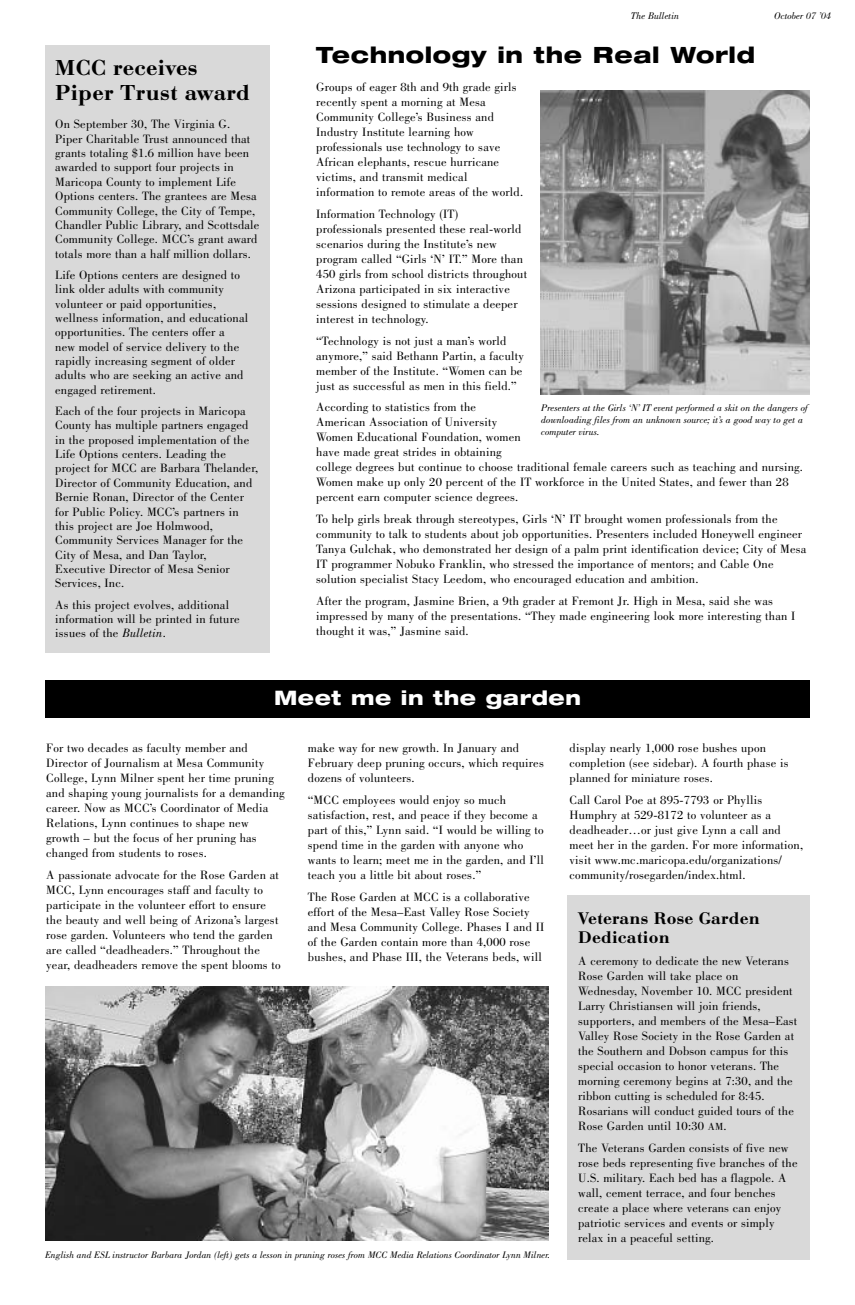
<style>
.page{position:relative;width:855px;height:1305px;background:#fff}
.page>*{position:absolute;margin:0;border:0;box-sizing:border-box;transform-origin:0 0}
.t1{font:600 22.5px/25px "Bodoni";letter-spacing:.015em;color:#000}
.t2{font:800 expanded 22.5px "Helvetica Neue";letter-spacing:.025em;color:#000}
.t3{font:800 expanded 20px "Helvetica Neue";letter-spacing:.025em;color:#fff}
.t4{font:600 17.5px/18.8px "Bodoni";letter-spacing:.015em;color:#000}
.t5{font:12.5px/15px "Bodoni";letter-spacing:.015em;color:#000}
.t6{font:italic 10px/12px "Bodoni";color:#000}
.t7{font:italic 9.75px "Bodoni";color:#000}
.s1{font-style:italic}
.s2{font-size:10.62px}
</style>
<div class="page">
<div style="left:568px;top:895px;width:242px;height:365px;background:#d9d9d9"></div>
<div style="left:45px;top:45px;width:225px;height:607px;background:#d9d9d9"></div>
<img style="left:540px;top:90px;width:270px;height:304px">
<div style="left:45px;top:680px;width:765px;height:38px;background:#000"></div>
<img style="left:46px;top:986px;width:503px;height:255px">
<h1 class="t1" style="left:55px;top:55px;width:196px">MCC receives<br>Piper Trust award</h1>
<p class="t5" style="left:55px;top:118px;width:206px;line-height:14.4px">On September 30, The Virginia G.<br>Piper Charitable Trust announced that grants totaling $1.6 million have been awarded to support four projects in Maricopa County to implement Life Options centers. The grantees are Mesa Community College, the City of Tempe, Chandler Public Library, and Scottsdale Community College. MCC’s grant award totals more than a half million dollars.</p>
<p class="t5" style="left:55px;top:269px;width:195px;line-height:14.4px">Life Options centers are designed to link older adults with community volunteer or paid opportunities, wellness information, and educational opportunities. The centers offer a<br>new model of service delivery to the rapidly increasing segment of older adults who are seeking an active and engaged retirement.</p>
<p class="t5" style="left:55px;top:405px;width:204px;line-height:14.4px">Each of the four projects in Maricopa County has multiple partners engaged in the proposed implementation of the Life Options centers. Leading the project for MCC are Barbara Thelander, Director of Community Education, and Bernie Ronan, Director of the Center for Public Policy. MCC’s partners in this project are Joe Holmwood, Community Services Manager for the City of Mesa, and Dan Taylor, Executive Director of Mesa Senior Services, Inc.</p>
<p class="t5" style="left:55px;top:598px;width:186px;line-height:14.4px">As this project evolves, additional information will be printed in future issues of the <span class="s1">Bulletin</span>.</p>
<p class="t6" style="left:631px;top:11px;width:50px">The Bulletin</p>
<p class="t6" style="left:774px;top:11px;width:59px">October 07 ’04</p>
<h1 class="t2" style="left:316px;top:46px;width:440px">Technology in the Real World</h1>
<p class="t5" style="left:316px;top:81px;width:208px">Groups of eager 8th and 9th grade girls recently spent a morning at Mesa Community College’s Business and Industry Institute learning how professionals use technology to save African elephants, rescue hurricane victims, and transmit medical information to remote areas of the world.</p>
<p class="t5" style="left:316px;top:207px;width:212px">Information Technology (IT) professionals presented these real-world scenarios during the Institute’s new program called “Girls ‘N’ IT.” More than 450 girls from school districts throughout Arizona participated in six interactive sessions designed to stimulate a deeper interest in technology.</p>
<p class="t5" style="left:316px;top:334px;width:209px">“Technology is not just a man’s world anymore,” said Bethann Partin, a faculty member of the Institute. “Women can be just as successful as men in this field.”</p>
<p class="t5" style="left:316px;top:401px;width:488px">According to statistics from the<br>American Association of University<br>Women Educational Foundation, women<br>have made great strides in obtaining<br>college degrees but continue to choose traditional female careers such as teaching and nursing.<br>Women make up only 20 percent of the IT workforce in the United States, and fewer than 28 percent earn computer science degrees.</p>
<p class="t5" style="left:316px;top:513px;width:492px">To help girls break through stereotypes, Girls ‘N’ IT brought women professionals from the community to talk to students about job opportunities. Presenters included Honeywell engineer Tanya Gulchak, who demonstrated her design of a palm print identification device; City of Mesa IT programmer Nobuko Franklin, who stressed the importance of mentors; and Cable One solution specialist Stacy Leedom, who encouraged education and ambition.</p>
<p class="t5" style="left:316px;top:594px;width:481px">After the program, Jasmine Brien, a 9th grader at Fremont Jr. High in Mesa, said she was impressed by many of the presentations. “They made engineering look more interesting than I thought it was,” Jasmine said.</p>
<p class="t6" style="left:541px;top:403px;width:268px">Presenters at the Girls ‘N’ IT event performed a skit on the dangers of downloading files from an unknown source; it’s a good way to get a computer virus.</p>
<h2 class="t3" style="left:274px;top:690px;width:308px">Meet me in the garden</h2>
<p class="t5" style="left:46px;top:742px;width:240px">For two decades as faculty member and Director of Journalism at Mesa Community College, Lynn Milner spent her time pruning and shaping young journalists for a demanding career. Now as MCC’s Coordinator of Media Relations, Lynn continues to shape new growth – but the focus of her pruning has changed from students to roses.</p>
<p class="t5" style="left:46px;top:869px;width:236px">A passionate advocate for the Rose Garden at MCC, Lynn encourages staff and faculty to participate in the volunteer effort to ensure the beauty and well being of Arizona’s largest rose garden. Volunteers who tend the garden are called “deadheaders.” Throughout the year, deadheaders remove the spent blooms to</p>
<p class="t5" style="left:308px;top:742px;width:237px">make way for new growth. In January and<br>February deep pruning occurs, which requires dozens of volunteers.</p>
<p class="t5" style="left:308px;top:794px;width:238px">“MCC employees would enjoy so much satisfaction, rest, and peace if they become a part of this,” Lynn said. “I would be willing to spend time in the garden with anyone who wants to learn; meet me in the garden, and I’ll teach you a little bit about roses.”</p>
<p class="t5" style="left:308px;top:891px;width:238px">The Rose Garden at MCC is a collaborative effort of the Mesa–East Valley Rose Society and Mesa Community College. Phases I and II of the Garden contain more than 4,000 rose bushes, and Phase III, the Veterans beds, will</p>
<p class="t7" style="left:45px;top:1252px;width:507px">English and ESL instructor Barbara Jordan (left) gets a lesson in pruning roses from MCC Media Relations Coordinator Lynn Milner.</p>
<p class="t5" style="left:570px;top:742px;width:221px">display nearly 1,000 rose bushes upon completion (see sidebar). A fourth phase is planned for miniature roses.</p>
<p class="t5" style="left:570px;top:794px;width:235px">Call Carol Poe at 895-7793 or Phyllis Humphry at 529-8172 to volunteer as a deadheader…or just give Lynn a call and meet her in the garden. For more information, visit www.mc.maricopa.edu/organizations/ community/rosegarden/index.html.</p>
<h3 class="t4" style="left:578px;top:909px;width:183px">Veterans Rose Garden<br>Dedication</h3>
<p class="t5" style="left:578px;top:955px;width:221px">A ceremony to dedicate the new Veterans Rose Garden will take place on Wednesday, November 10. MCC president Larry Christiansen will join friends, supporters, and members of the Mesa–East Valley Rose Society in the Rose Garden at the Southern and Dobson campus for this special occasion to honor veterans. The morning ceremony begins at 7:30, and the ribbon cutting is scheduled for 8:45.<br>Rosarians will conduct guided tours of the Rose Garden until 10:30 <span class="s2">AM</span>.</p>
<p class="t5" style="left:578px;top:1141px;width:221px">The Veterans Garden consists of five new rose beds representing five branches of the U.S. military. Each bed has a flagpole. A wall, cement terrace, and four benches create a place where veterans can enjoy patriotic services and events or simply relax in a peaceful setting.</p>
</div>
